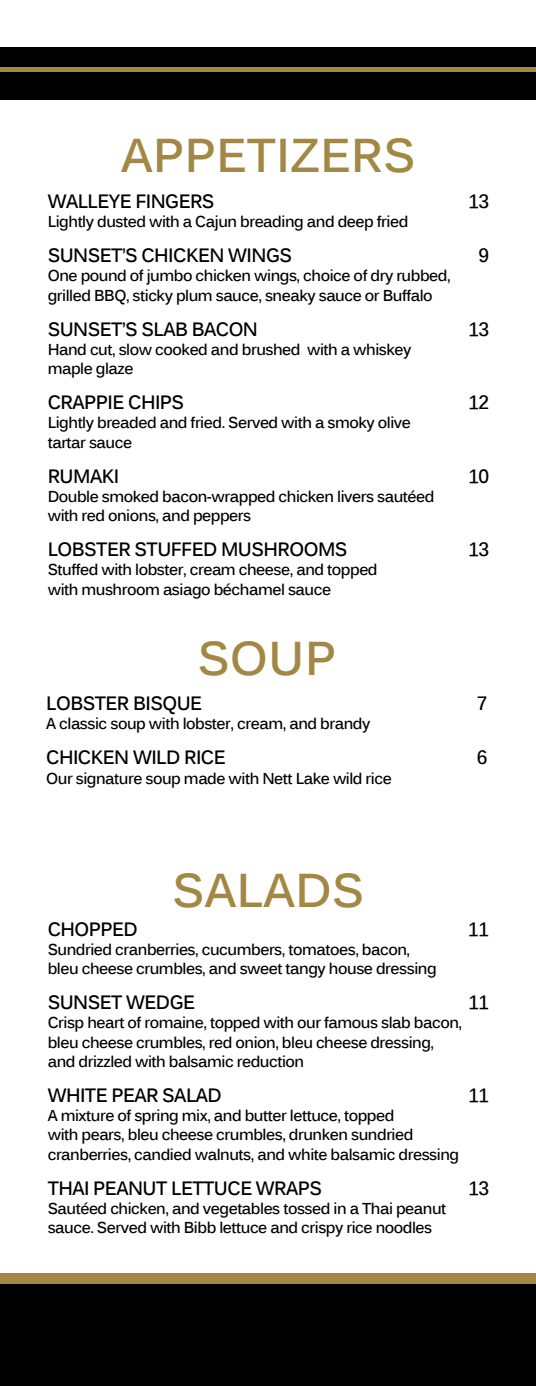
<style>
.page{position:relative;width:536px;height:1386px;background:#fff}
.page>*{position:absolute;margin:0;border:0;box-sizing:border-box;transform-origin:0 0}
.t1{font:700 47.25px "Kalinga";color:#a38744}
.t2{font:700 19.25px "Kalinga";letter-spacing:-.03em;color:#000;scale:.95 1}
.t3{font:700 15.75px/19.2px "Kalinga";letter-spacing:-.03em;color:#000;scale:.95 1}
</style>
<div class="page">
<div style="left:0;top:1284px;width:536px;height:102px;background:#000"></div>
<div style="left:0;top:47px;width:536px;height:53px;background:#000"></div>
<hr style="left:0;top:68px;width:536px;height:4px;background:#a38744">
<div style="left:0;top:1274px;width:536px;height:10px;background:#a38744"></div>
<h1 class="t1" style="left:121px;top:124px;width:296px">APPETIZERS</h1>
<p class="t2" style="left:48px;top:188px;width:177px">WALLEYE FINGERS</p>
<p class="t2" style="left:468px;top:188px;width:23px">13</p>
<p class="t3" style="left:48px;top:213px;width:381px">Lightly dusted with a Cajun breading and deep fried</p>
<p class="t2" style="left:48px;top:243px;width:259px">SUNSET’S CHICKEN WINGS</p>
<p class="t2" style="left:478px;top:243px;width:13px">9</p>
<p class="t3" style="left:48px;top:268px;width:425px">One pound of jumbo chicken wings, choice of dry rubbed, grilled BBQ, sticky plum sauce, sneaky sauce or Buffalo</p>
<p class="t2" style="left:48px;top:316px;width:223px">SUNSET’S SLAB BACON</p>
<p class="t2" style="left:468px;top:316px;width:23px">13</p>
<p class="t3" style="left:48px;top:341px;width:384px">Hand cut, slow cooked and brushed with a whiskey maple glaze</p>
<p class="t2" style="left:48px;top:390px;width:145px">CRAPPIE CHIPS</p>
<p class="t2" style="left:468px;top:390px;width:23px">12</p>
<p class="t3" style="left:48px;top:415px;width:384px">Lightly breaded and fried. Served with a smoky olive tartar sauce</p>
<p class="t2" style="left:48px;top:463px;width:77px">RUMAKI</p>
<p class="t2" style="left:468px;top:463px;width:23px">10</p>
<p class="t3" style="left:48px;top:488px;width:408px">Double smoked bacon-wrapped chicken livers sautéed with red onions, and peppers</p>
<p class="t2" style="left:48px;top:537px;width:317px">LOBSTER STUFFED MUSHROOMS</p>
<p class="t2" style="left:468px;top:537px;width:23px">13</p>
<p class="t3" style="left:48px;top:562px;width:348px">Stuffed with lobster, cream cheese, and topped with mushroom asiago béchamel sauce</p>
<h1 class="t1" style="left:197px;top:628px;width:140px">SOUP</h1>
<p class="t2" style="left:46px;top:691px;width:166px">LOBSTER BISQUE</p>
<p class="t2" style="left:476px;top:691px;width:13px">7</p>
<p class="t3" style="left:46px;top:716px;width:342px">A classic soup with lobster, cream, and brandy</p>
<p class="t2" style="left:46px;top:745px;width:190px">CHICKEN WILD RICE</p>
<p class="t2" style="left:476px;top:745px;width:13px">6</p>
<p class="t3" style="left:46px;top:770px;width:365px">Our signature soup made with Nett Lake wild rice</p>
<h1 class="t1" style="left:172px;top:859px;width:193px">SALADS</h1>
<p class="t2" style="left:48px;top:916px;width:96px">CHOPPED</p>
<p class="t2" style="left:468px;top:916px;width:23px">11</p>
<p class="t3" style="left:48px;top:941px;width:411px">Sundried cranberries, cucumbers, tomatoes, bacon, bleu cheese crumbles, and sweet tangy house dressing</p>
<p class="t2" style="left:48px;top:990px;width:156px">SUNSET WEDGE</p>
<p class="t2" style="left:468px;top:990px;width:23px">11</p>
<p class="t3" style="left:48px;top:1015px;width:437px">Crisp heart of romaine, topped with our famous slab bacon, bleu cheese crumbles, red onion, bleu cheese dressing, and drizzled with balsamic reduction</p>
<p class="t2" style="left:48px;top:1082px;width:185px">WHITE PEAR SALAD</p>
<p class="t2" style="left:468px;top:1082px;width:23px">11</p>
<p class="t3" style="left:48px;top:1107px;width:434px">A mixture of spring mix, and butter lettuce, topped<br>with pears, bleu cheese crumbles, drunken sundried cranberries, candied walnuts, and white balsamic dressing</p>
<p class="t2" style="left:48px;top:1175px;width:290px">THAI PEANUT LETTUCE WRAPS</p>
<p class="t2" style="left:468px;top:1175px;width:23px">13</p>
<p class="t3" style="left:48px;top:1200px;width:421px">Sautéed chicken, and vegetables tossed in a Thai peanut sauce. Served with Bibb lettuce and crispy rice noodles</p>
</div>
